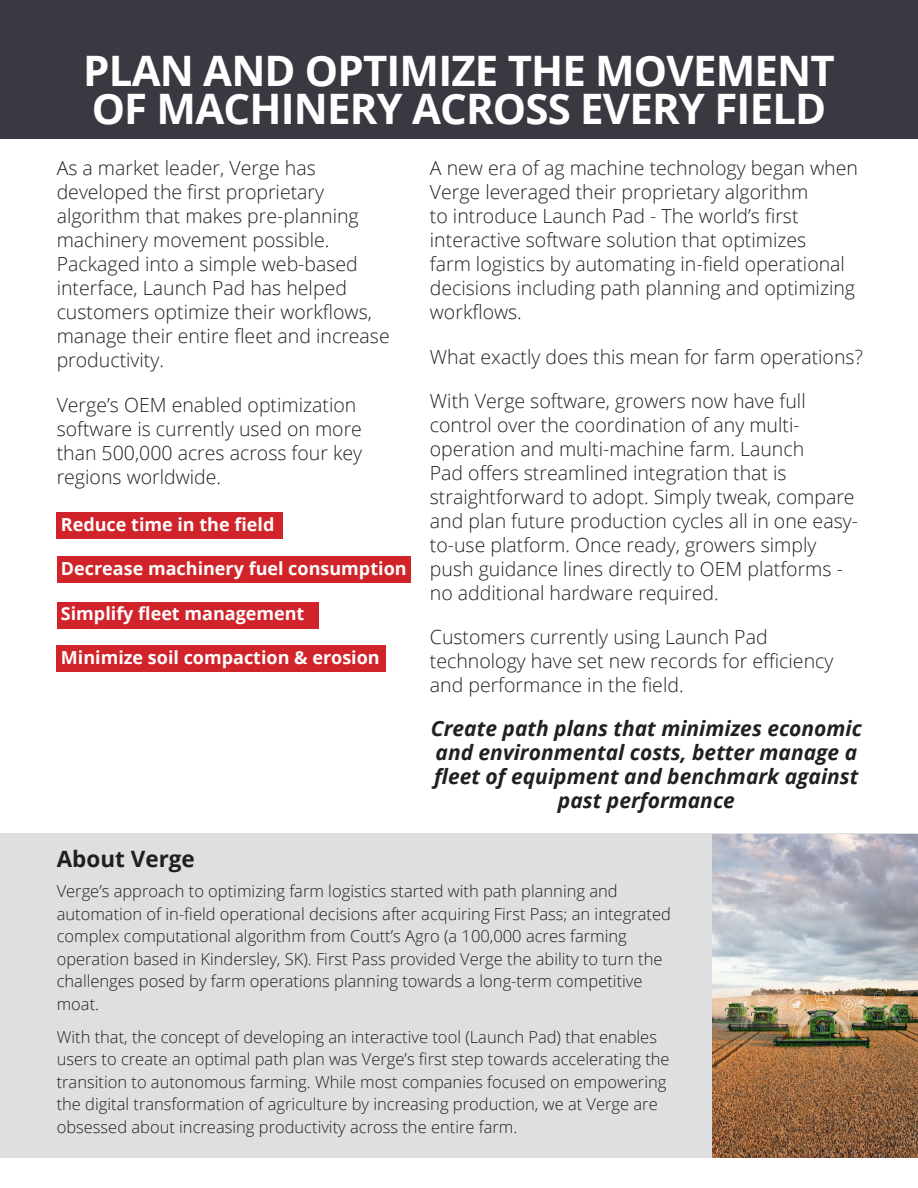
<style>
.page{position:relative;width:918px;height:1188px;background:#fff}
.page>*{position:absolute;margin:0;border:0;box-sizing:border-box;transform-origin:0 0}
.t1{font:700 42px "Open Sans";letter-spacing:-.02em;color:#fff}
.t2{font:700 22.5px "Open Sans";color:#231f20}
.t3{font:italic 700 21px/24px "Open Sans";color:#231f20;text-align:center}
.t4{font:300 19.5px/24px "Open Sans";color:#231f20}
.t5{font:700 18px "Open Sans";color:#fff}
.t6{font:300 16.5px/22.5px "Open Sans";color:#231f20}
</style>
<div class="page">
<div style="left:0;top:0;width:918px;height:138px;background:#383941"></div>
<div style="left:0;top:833px;width:918px;height:325px;background:#dedfe1"></div>
<img style="left:713px;top:834px;width:205px;height:324px">
<div style="left:57px;top:512px;width:226px;height:27px;background:#d1232a"></div>
<div style="left:57px;top:556px;width:353px;height:27px;background:#d1232a"></div>
<div style="left:57px;top:602px;width:262px;height:27px;background:#d1232a"></div>
<div style="left:57px;top:645px;width:329px;height:27px;background:#d1232a"></div>
<p class="t1" style="left:83px;top:41px;width:753px">PLAN AND OPTIMIZE THE MOVEMENT</p>
<p class="t1" style="left:92px;top:79px;width:736px">OF MACHINERY ACROSS EVERY FIELD</p>
<p class="t4" style="left:57px;top:156px;width:335px">As a market leader, Verge has developed the first proprietary algorithm that makes pre-planning machinery movement possible.<br>Packaged into a simple web-based interface, Launch Pad has helped customers optimize their workflows, manage their entire fleet and increase productivity.</p>
<p class="t4" style="left:57px;top:392px;width:307px">Verge’s OEM enabled optimization software is currently used on more than 500,000 acres across four key regions worldwide.</p>
<p class="t5" style="left:61px;top:512px;width:215px">Reduce time in the field</p>
<p class="t5" style="left:61px;top:556px;width:347px">Decrease machinery fuel consumption</p>
<p class="t5" style="left:61px;top:600px;width:245px">Simplify fleet management</p>
<p class="t5" style="left:61px;top:645px;width:320px">Minimize soil compaction &amp; erosion</p>
<p class="t4" style="left:430px;top:156px;width:430px">A new era of ag machine technology began when Verge leveraged their proprietary algorithm<br>to introduce Launch Pad - The world’s first interactive software solution that optimizes<br>farm logistics by automating in-field operational decisions including path planning and optimizing workflows.</p>
<p class="t4" style="left:430px;top:344px;width:434px">What exactly does this mean for farm operations?</p>
<p class="t4" style="left:430px;top:388px;width:430px">With Verge software, growers now have full control over the coordination of any multi&shy;operation and multi-machine farm. Launch<br>Pad offers streamlined integration that is straightforward to adopt. Simply tweak, compare and plan future production cycles all in one easy&shy;to-use platform. Once ready, growers simply push guidance lines directly to OEM platforms - no additional hardware required.</p>
<p class="t4" style="left:430px;top:624px;width:405px">Customers currently using Launch Pad technology have set new records for efficiency and performance in the field.</p>
<p class="t3" style="left:431px;top:716px;width:433px">Create path plans that minimizes economic and environmental costs, better manage a fleet of equipment and benchmark against past performance</p>
<p class="t2" style="left:57px;top:843px;width:140px">About Verge</p>
<p class="t6" style="left:57px;top:879px;width:616px">Verge’s approach to optimizing farm logistics started with path planning and automation of in-field operational decisions after acquiring First Pass; an integrated complex computational algorithm from Coutt’s Agro (a 100,000 acres farming operation based in Kindersley, SK). First Pass provided Verge the ability to turn the challenges posed by farm operations planning towards a long-term competitive moat.</p>
<p class="t6" style="left:57px;top:1025px;width:615px">With that, the concept of developing an interactive tool (Launch Pad) that enables users to create an optimal path plan was Verge’s first step towards accelerating the transition to autonomous farming. While most companies focused on empowering the digital transformation of agriculture by increasing production, we at Verge are obsessed about increasing productivity across the entire farm.</p>
</div>
